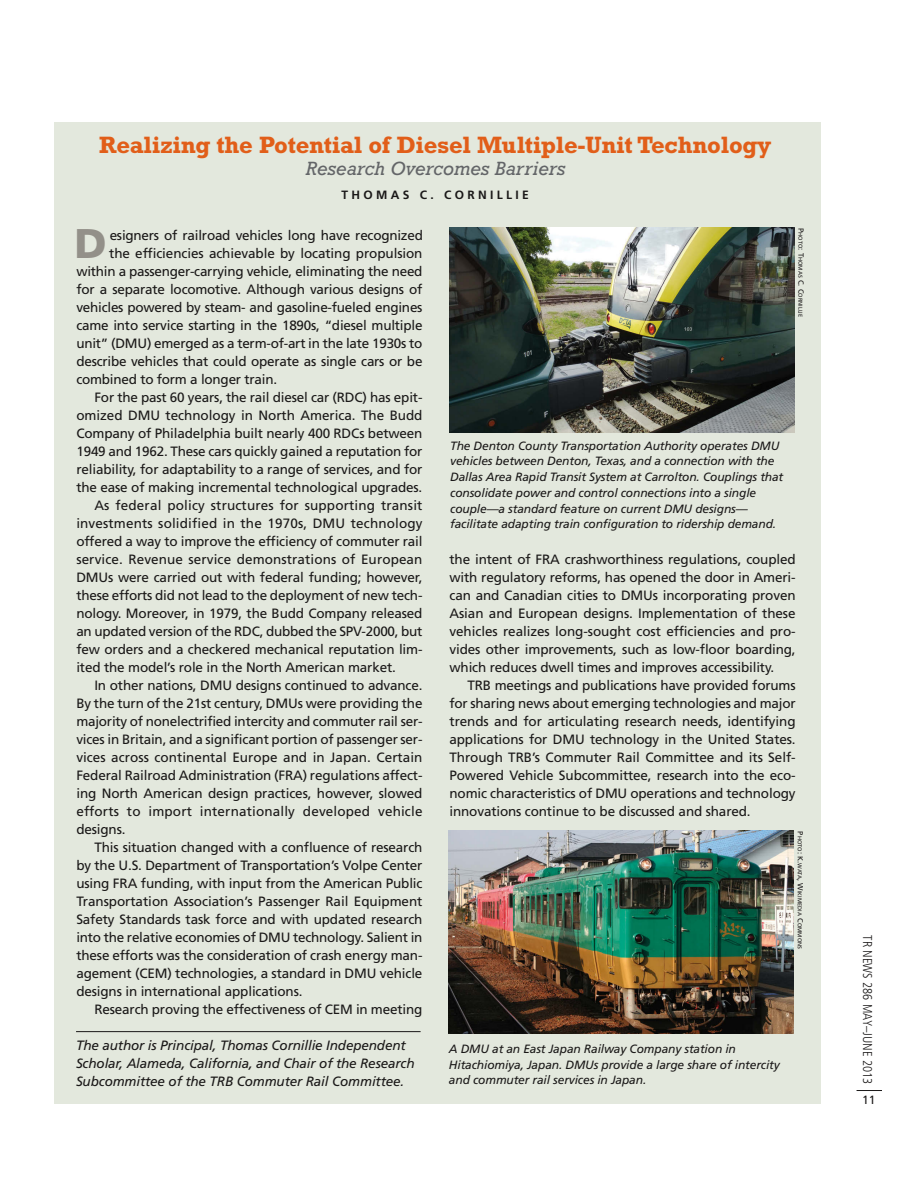
<style>
.page{position:relative;width:918px;height:1188px;background:#fff}
.page>*{position:absolute;margin:0;border:0;box-sizing:border-box;transform-origin:0 0}
.t1{font:900 41.4px "Frutiger";color:#939089}
.t2{font:700 24px "Rockwell";letter-spacing:-.01em;color:#e15e19}
.t3{font:italic 19.5px "Rockwell";color:#636568}
.t4{font:13.5px/18px "Frutiger";letter-spacing:-.01em;color:#1a1818;text-align:justify}
.t5{font:italic 13.5px/18px "Frutiger";letter-spacing:-.01em;color:#1a1818}
.t6{font:13.5px "Frutiger";letter-spacing:.01em;color:#1a1818}
.t7{font:300 condensed 12.75px "Frutiger";color:#1a1818}
.t8{font:italic 12px/15.8px "Frutiger";letter-spacing:-.01em;color:#1a1818}
.t9{font:700 12px "Frutiger";letter-spacing:.28em;color:#1a1818}
.t10{font:12px "Frutiger";color:#1a1818}
.t11{font:5.7px "Frutiger";color:#1a1818}
.s1{font-size:7.5px}
</style>
<div class="page">
<div style="left:54px;top:122px;width:766px;height:982px;background:#e3e8dd"></div>
<svg style="left:857px;top:1090px;width:25px;height:1px"></svg>
<img style="left:449px;top:831px;width:344px;height:203px">
<img style="left:450px;top:228px;width:344px;height:205px">
<hr style="left:76px;top:1031px;width:345px;height:1px;background:#1a1818">
<h2 class="t2" style="left:99px;top:137px;width:674px">Realizing the Potential of Diesel Multiple-Unit Technology</h2>
<h3 class="t3" style="left:305px;top:162px;width:261px">Research Overcomes Barriers</h3>
<p class="t9" style="left:342px;top:190px;width:189px">THOMAS C. CORNILLIE</p>
<h1 class="t1" style="left:75px;top:227px;width:34px">D</h1>
<p class="t4" style="left:110px;top:227px;width:315px">esigners of railroad vehicles long have recognized</p>
<p class="t11" style="left:803px;top:228px;width:90px;rotate:90deg"><span class="s1">P</span>HOTO<span class="s1">: T</span>HOMAS <span class="s1">C. C</span>ORNILLIE</p>
<p class="t4" style="left:109px;top:245px;width:315px">the efficiencies achievable by locating propulsion</p>
<p class="t4" style="left:76px;top:263px;width:348px">within a passenger-carrying vehicle, eliminating the need</p>
<p class="t4" style="left:76px;top:281px;width:348px">for a separate locomotive. Although various designs of</p>
<p class="t4" style="left:76px;top:299px;width:348px">vehicles powered by steam- and gasoline-fueled engines</p>
<p class="t4" style="left:76px;top:317px;width:348px">came into service starting in the 1890s, “diesel multiple</p>
<p class="t4" style="left:76px;top:335px;width:348px">unit” (DMU) emerged as a term-of-art in the late 1930s to</p>
<p class="t4" style="left:76px;top:353px;width:348px">describe vehicles that could operate as single cars or be</p>
<p class="t4" style="left:76px;top:371px;width:202px">combined to form a longer train.</p>
<p class="t4" style="left:94px;top:389px;width:330px">For the past 60 years, the rail diesel car (RDC) has epit-</p>
<p class="t4" style="left:76px;top:407px;width:348px">omized DMU technology in North America. The Budd</p>
<p class="t4" style="left:76px;top:425px;width:348px">Company of Philadelphia built nearly 400 RDCs between</p>
<p class="t4" style="left:76px;top:443px;width:348px">1949 and 1962. These cars quickly gained a reputation for</p>
<p class="t4" style="left:76px;top:461px;width:348px">reliability, for adaptability to a range of services, and for</p>
<p class="t4" style="left:76px;top:479px;width:348px">the ease of making incremental technological upgrades.</p>
<p class="t6" style="left:94px;top:500px;width:330px">As federal policy structures for supporting transit</p>
<p class="t6" style="left:76px;top:518px;width:348px">investments solidified in the 1970s, DMU technology</p>
<p class="t4" style="left:76px;top:533px;width:348px">offered a way to improve the efficiency of commuter rail</p>
<p class="t4" style="left:76px;top:551px;width:348px">service. Revenue service demonstrations of European</p>
<p class="t4" style="left:76px;top:569px;width:348px">DMUs were carried out with federal funding; however,</p>
<p class="t4" style="left:76px;top:587px;width:348px">these efforts did not lead to the deployment of new tech-</p>
<p class="t4" style="left:76px;top:605px;width:348px">nology. Moreover, in 1979, the Budd Company released</p>
<p class="t4" style="left:76px;top:623px;width:348px">an updated version of the RDC, dubbed the SPV-2000, but</p>
<p class="t4" style="left:76px;top:641px;width:348px">few orders and a checkered mechanical reputation lim-</p>
<p class="t4" style="left:76px;top:659px;width:321px">ited the model’s role in the North American market.</p>
<p class="t4" style="left:94px;top:677px;width:330px">In other nations, DMU designs continued to advance.</p>
<p class="t4" style="left:76px;top:695px;width:348px">By the turn of the 21st century, DMUs were providing the</p>
<p class="t4" style="left:76px;top:713px;width:348px">majority of nonelectrified intercity and commuter rail ser-</p>
<p class="t4" style="left:76px;top:731px;width:348px">vices in Britain, and a significant portion of passenger ser-</p>
<p class="t4" style="left:76px;top:749px;width:348px">vices across continental Europe and in Japan. Certain</p>
<p class="t4" style="left:76px;top:767px;width:348px">Federal Railroad Administration (FRA) regulations affect-</p>
<p class="t4" style="left:76px;top:785px;width:348px">ing North American design practices, however, slowed</p>
<p class="t6" style="left:76px;top:806px;width:348px">efforts to import internationally developed vehicle</p>
<p class="t4" style="left:76px;top:821px;width:51px">designs.</p>
<p class="t4" style="left:94px;top:839px;width:330px">This situation changed with a confluence of research</p>
<p class="t4" style="left:76px;top:857px;width:348px">by the U.S. Department of Transportation’s Volpe Center</p>
<p class="t4" style="left:76px;top:875px;width:348px">using FRA funding, with input from the American Public</p>
<p class="t4" style="left:76px;top:893px;width:348px">Transportation Association’s Passenger Rail Equipment</p>
<p class="t4" style="left:76px;top:911px;width:348px">Safety Standards task force and with updated research</p>
<p class="t4" style="left:76px;top:929px;width:348px">into the relative economies of DMU technology. Salient in</p>
<p class="t4" style="left:76px;top:947px;width:348px">these efforts was the consideration of crash energy man-</p>
<p class="t4" style="left:76px;top:965px;width:348px">agement (CEM) technologies, a standard in DMU vehicle</p>
<p class="t4" style="left:76px;top:983px;width:228px">designs in international applications.</p>
<p class="t4" style="left:94px;top:1001px;width:330px">Research proving the effectiveness of CEM in meeting</p>
<p class="t8" style="left:450px;top:438px;width:335px">The Denton County Transportation Authority operates DMU vehicles between Denton, Texas, and a connection with the Dallas Area Rapid Transit System at Carrolton. Couplings that consolidate power and control connections into a single couple—a standard feature on current DMU designs— facilitate adapting train configuration to ridership demand.</p>
<p class="t4" style="left:450px;top:551px;width:348px">the intent of FRA crashworthiness regulations, coupled with regulatory reforms, has opened the door in Ameri&shy;can and Canadian cities to DMUs incorporating proven Asian and European designs. Implementation of these vehicles realizes long-sought cost efficiencies and pro&shy;vides other improvements, such as low-floor boarding, which reduces dwell times and improves accessibility.</p>
<p class="t4" style="left:450px;top:677px;width:348px;text-indent:18px">TRB meetings and publications have provided forums for sharing news about emerging technologies and major trends and for articulating research needs, identifying applications for DMU technology in the United States.<br>Through TRB’s Commuter Rail Committee and its Self-Powered Vehicle Subcommittee, research into the eco&shy;nomic characteristics of DMU operations and technology innovations continue to be discussed and shared.</p>
<p class="t11" style="left:802px;top:831px;width:119px;rotate:90deg"><span class="s1">P</span>HOTO<span class="s1">: K.</span>WATA<span class="s1">, W</span>IKIMEDIA <span class="s1">C</span>OMMONS</p>
<p class="t5" style="left:76px;top:1037px;width:340px">The author is Principal, Thomas Cornillie Independent<br>Scholar, Alameda, California, and Chair of the Research<br>Subcommittee of the TRB Commuter Rail Committee.</p>
<p class="t8" style="left:449px;top:1042px;width:332px">A DMU at an East Japan Railway Company station in<br>Hitachiomiya, Japan. DMUs provide a large share of intercity and commuter rail services in Japan.</p>
<p class="t7" style="left:873px;top:935px;width:151px;rotate:90deg">TR NEWS 286 MAY–JUNE 2013</p>
<p class="t10" style="left:862px;top:1095px;width:15px">11</p>
</div>
